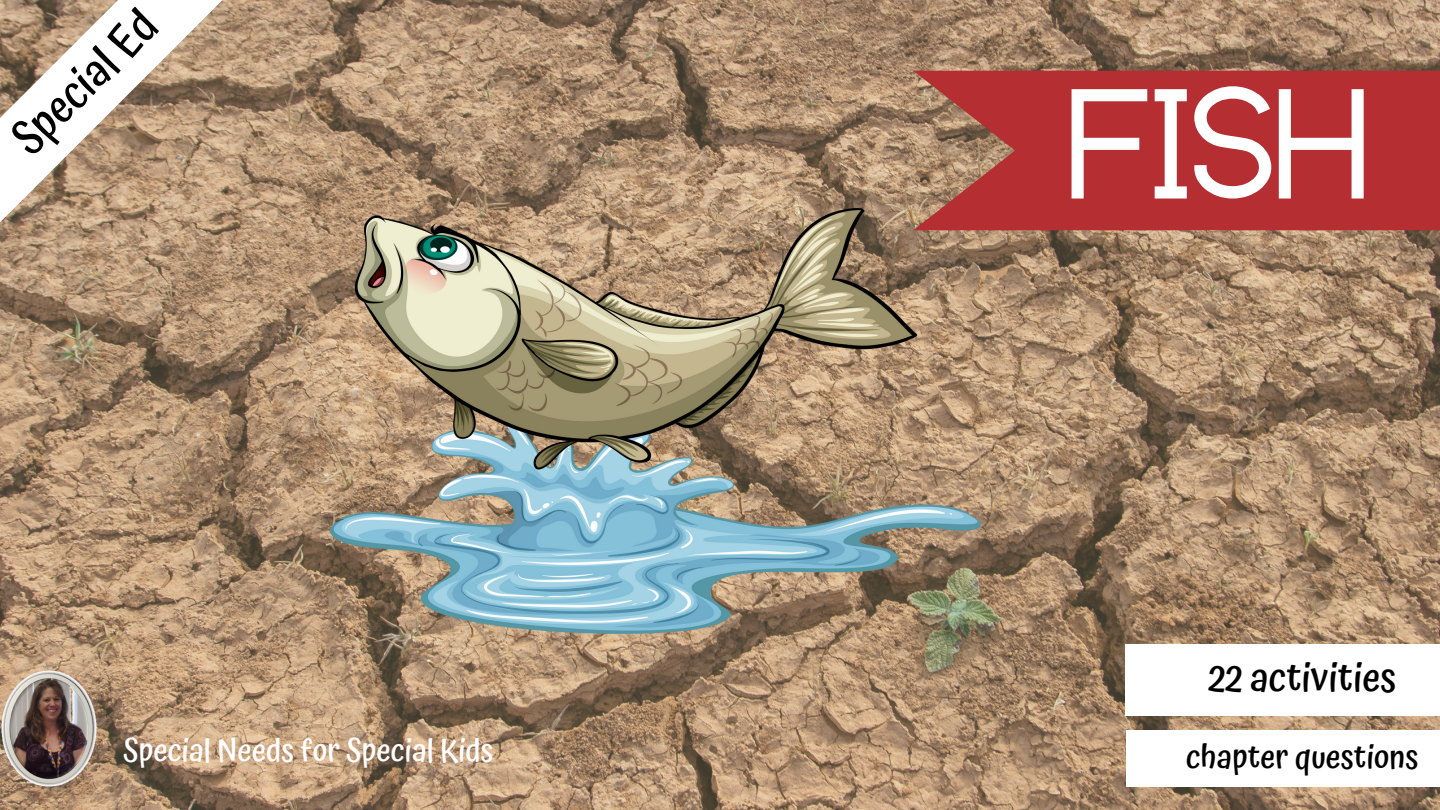
<style>
.page{position:relative;width:1440px;height:810px;background:#fff}
.page>*{position:absolute;margin:0;border:0;box-sizing:border-box;transform-origin:0 0}
.t1{font:700 125px "Anchorage";color:#fff}
.t2{font:500 45.12px "Atma";color:#000}
.t3{font:500 39.38px "Atma";color:#000}
.t4{font:500 32.5px "Atma";color:#000}
.t5{font:500 31.25px "Atma";color:#fff}
</style>
<div class="page">
<img style="left:0;top:0;width:1440px;height:810px">
<img style="left:0;top:670px;width:97px;height:118px">
<svg style="left:0;top:0;width:253px;height:241px"></svg>
<div style="left:1126px;top:644px;width:314px;height:71px;background:#fff"></div>
<div style="left:1126px;top:731px;width:314px;height:56px;background:#fff"></div>
<img style="left:331px;top:209px;width:649px;height:424px">
<svg style="left:913px;top:71px;width:527px;height:159px;background:#b23737"></svg>
<h2 class="t2" style="left:1px;top:127px;width:184px;rotate:-45deg">Special Ed</h2>
<p class="t5" style="left:123px;top:732px;width:372px">Special Needs for Special Kids</p>
<h1 class="t1" style="left:1068px;top:89px;width:301px">FISH</h1>
<p class="t3" style="left:1208px;top:654px;width:189px">22 activities</p>
<p class="t4" style="left:1186px;top:738px;width:234px">chapter questions</p>
</div>
